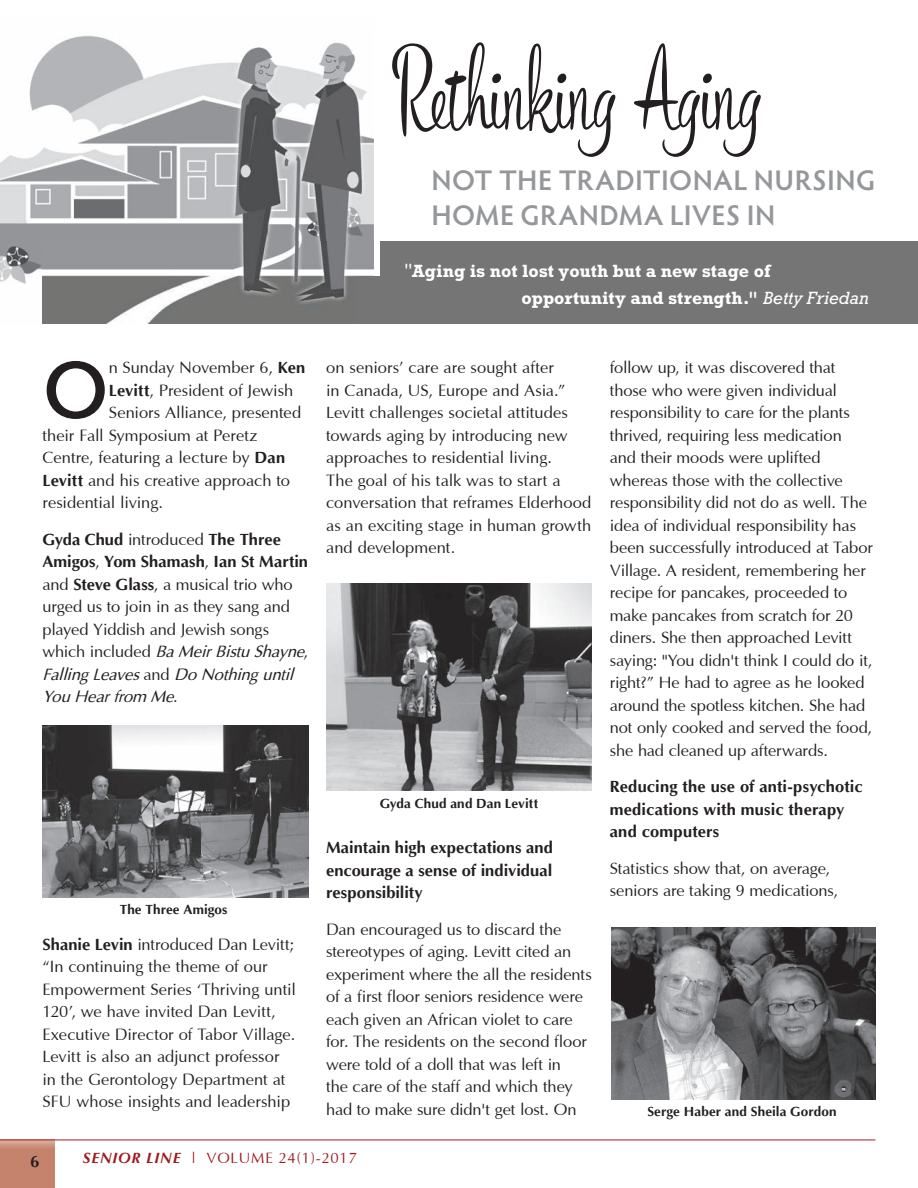
<style>
.page{position:relative;width:918px;height:1188px;background:#fff}
.page>*{position:absolute;margin:0;border:0;box-sizing:border-box;transform-origin:0 0}
.t1{font:126px "Bronze Script Personal Use";letter-spacing:-.005em;color:#231f20}
.t2{font:82.8px "Rockwell Std";color:#231f20}
.t3{font:600 28.5px/34.5px "Hypatia Sans Pro";letter-spacing:.015em;color:#95979a}
.t4{font:700 18px/27px "Rockwell Std";color:#fff}
.t5{font:16.5px/22.5px "Optima";letter-spacing:-.005em;color:#231f20}
.t6{font:700 16.5px/22.5px "Optima";letter-spacing:.005em;color:#231f20;text-align:justify}
.t7{font:15px "Optima";letter-spacing:.05em;color:#9e1c1f}
.t8{font:700 13.5px "Optima";letter-spacing:.01em;color:#231f20}
.s1{font-weight:400;font-size:19.5px}
.s2{font-weight:400;font-style:italic}
.s3{font-weight:700}
.s4{font-style:italic}
.s5{font-family:"Optima LT Std";font-weight:700;font-style:italic}
</style>
<div class="page">
<div style="left:0;top:1140px;width:55px;height:48px;background:#c5826d"></div>
<img style="left:0;top:1139px;width:876px;height:2px">
<img style="left:0;top:1141px;width:55px;height:6px">
<hr style="left:0;top:1140px;width:875px;height:1px;background:#9e1c1f">
<div style="left:43px;top:242px;width:875px;height:82px;background:#747574"></div>
<img style="left:0;top:35px;width:374px;height:289px">
<img style="left:43px;top:242px;width:331px;height:82px">
<img style="left:611px;top:928px;width:264px;height:171px">
<img style="left:326px;top:583px;width:266px;height:208px">
<img style="left:43px;top:726px;width:265px;height:171px">
<div style="left:374px;top:30px;width:6px;height:246px;background:#fff"></div>
<div style="left:359px;top:276px;width:32px;height:48px;background:#747574"></div>
<h1 class="t1" style="left:396px;top:14px;width:371px">Rethinking Aging</h1>
<h3 class="t3" style="left:432px;top:162px;width:445px">NOT THE TRADITIONAL NURSING<br>HOME GRANDMA LIVES IN</h3>
<p class="t4" style="left:521px;top:257px;width:349px;text-indent:-117px"><span class="s1">"</span>Aging is not lost youth but a new stage of opportunity and strength." <span class="s2">Betty Friedan</span></p>
<h2 class="t2" style="left:43px;top:342px;width:68px">O</h2>
<p class="t5" style="left:109px;top:357px;width:198px">n Sunday November 6, <span class="s3">Ken</span></p>
<p class="t5" style="left:109px;top:379px;width:186px"><span class="s3">Levitt</span>, President of Jewish</p>
<p class="t5" style="left:109px;top:402px;width:194px">Seniors Alliance, presented</p>
<p class="t5" style="left:43px;top:425px;width:217px">their Fall Symposium at Peretz</p>
<p class="t5" style="left:43px;top:447px;width:244px">Centre, featuring a lecture by <span class="s3">Dan</span></p>
<p class="t5" style="left:43px;top:470px;width:249px"><span class="s3">Levitt</span> and his creative approach to</p>
<p class="t5" style="left:43px;top:492px;width:122px">residential living.</p>
<p class="t5" style="left:43px;top:529px;width:267px"><span class="s3">Gyda Chud</span> introduced <span class="s3">The Three<br>Amigos</span>, <span class="s3">Yom Shamash</span>, <span class="s3">Ian St Martin </span>and <span class="s3">Steve Glass</span>, a musical trio who urged us to join in as they sang and played Yiddish and Jewish songs which included <span class="s4">Ba Meir Bistu Shayne</span>,<br><span class="s4">Falling Leaves</span> and <span class="s4">Do Nothing until<br>You Hear from Me</span>.</p>
<p class="t8" style="left:120px;top:902px;width:109px">The Three Amigos</p>
<p class="t5" style="left:43px;top:934px;width:255px"><span class="s3">Shanie Levin</span> introduced Dan Levitt; “In continuing the theme of our Empowerment Series ‘Thriving until 120’, we have invited Dan Levitt, Executive Director of Tabor Village.<br>Levitt is also an adjunct professor in the Gerontology Department at SFU whose insights and leadership</p>
<p class="t5" style="left:326px;top:357px;width:267px">on seniors’ care are sought after<br>in Canada, US, Europe and Asia.”<br>Levitt challenges societal attitudes towards aging by introducing new approaches to residential living.<br>The goal of his talk was to start a conversation that reframes Elderhood as an exciting stage in human growth and development.</p>
<p class="t8" style="left:380px;top:796px;width:160px">Gyda Chud and Dan Levitt</p>
<p class="t6" style="left:326px;top:837px;width:228px">Maintain high expectations and encourage a sense of individual responsibility</p>
<p class="t5" style="left:326px;top:918px;width:267px">Dan encouraged us to discard the stereotypes of aging. Levitt cited an experiment where the all the residents of a first floor seniors residence were each given an African violet to care for. The residents on the second floor were told of a doll that was left in<br>the care of the staff and which they had to make sure didn't get lost. On</p>
<p class="t5" style="left:610px;top:357px;width:265px">follow up, it was discovered that those who were given individual responsibility to care for the plants thrived, requiring less medication<br>and their moods were uplifted whereas those with the collective responsibility did not do as well. The idea of individual responsibility has been successfully introduced at Tabor Village. A resident, remembering her recipe for pancakes, proceeded to make pancakes from scratch for 20 diners. She then approached Levitt saying: "You didn't think I could do it, right?” He had to agree as he looked around the spotless kitchen. She had not only cooked and served the food, she had cleaned up afterwards.</p>
<p class="t6" style="left:610px;top:776px;width:254px;text-align:left">Reducing the use of anti-psychotic medications with music therapy and computers</p>
<p class="t5" style="left:610px;top:858px;width:230px">Statistics show that, on average, seniors are taking 9 medications,</p>
<p class="t8" style="left:647px;top:1104px;width:191px">Serge Haber and Sheila Gordon</p>
<p class="t6" style="left:30px;top:1150px;width:11px">6</p>
<p class="t7" style="left:83px;top:1150px;width:276px"><span class="s5">SENIOR LINE</span> | VOLUME 24(1)-2017</p>
</div>
